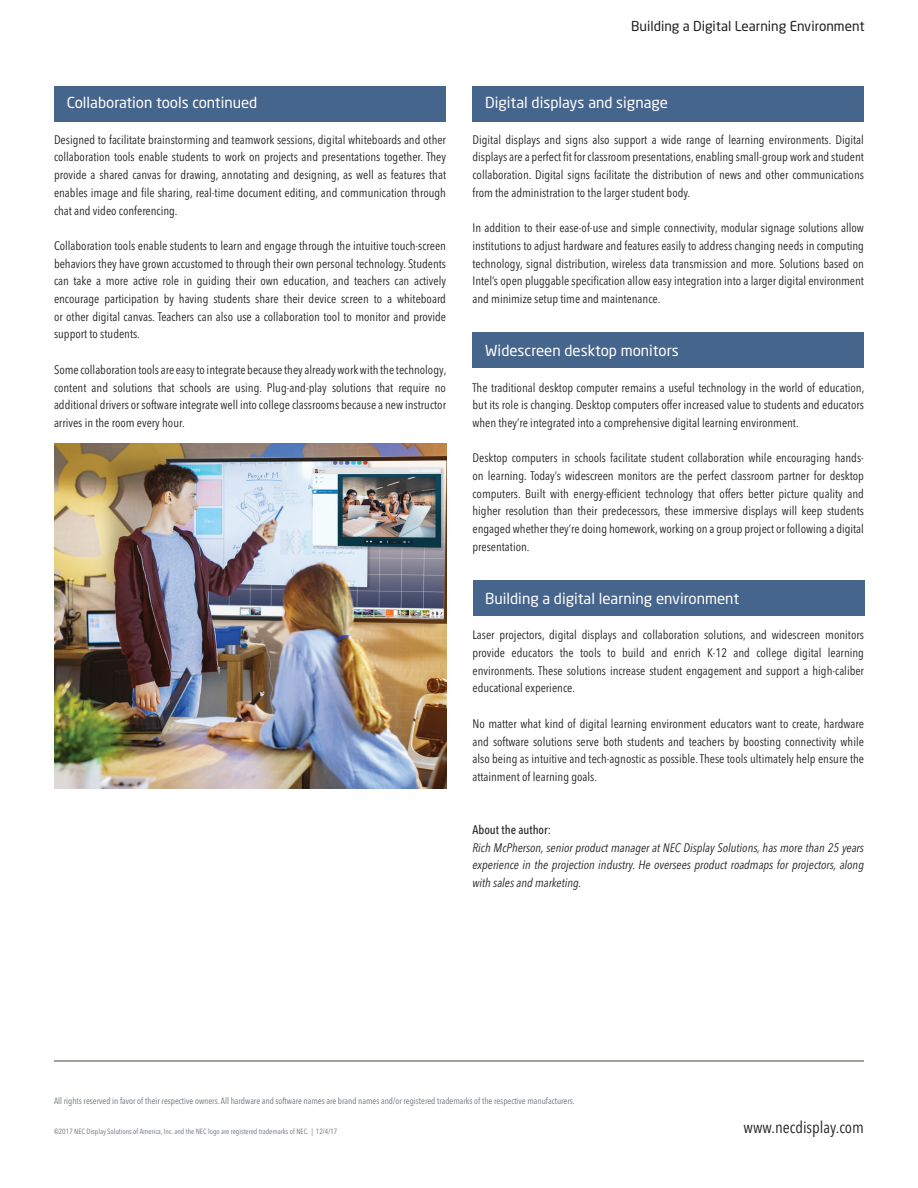
<style>
.page{position:relative;width:918px;height:1188px;background:#fff}
.page>*{position:absolute;margin:0;border:0;box-sizing:border-box;transform-origin:0 0}
.t1{font:condensed 16.5px "Avenir Next LT Pro";color:#231f20}
.t2{font:15px "Neo Sans Std";color:#fff}
.t3{font:13.5px "Neo Sans Std";color:#231f20}
.t4{font:condensed 12.3px/17.7px "Avenir Next LT Pro";color:#231f20;text-align:justify}
.t5{font:italic condensed 12.3px/17.7px "Avenir Next LT Pro";color:#231f20;text-align:justify}
.t6{font:500 condensed 12.3px "Avenir Next LT Pro";color:#231f20}
.t7{font:condensed 9px "Avenir Next LT Pro";color:#687179}
.t8{font:condensed 7.5px "Avenir Next LT Pro";color:#687179}
</style>
<div class="page">
<div style="left:473px;top:581px;width:392px;height:35px;background:#46658c"></div>
<div style="left:472px;top:86px;width:392px;height:36px;background:#46658c"></div>
<div style="left:54px;top:86px;width:392px;height:36px;background:#46658c"></div>
<div style="left:472px;top:332px;width:392px;height:35px;background:#46658c"></div>
<hr style="left:54px;top:1061px;width:810px;height:1px;background:#a69f97">
<img style="left:54px;top:444px;width:393px;height:344px">
<p class="t2" style="left:67px;top:94px;width:192px">Collaboration tools continued</p>
<p class="t4" style="left:54px;top:131px;width:394px">Designed to facilitate brainstorming and teamwork sessions, digital whiteboards and other collaboration tools enable students to work on projects and presentations together. They provide a shared canvas for drawing, annotating and designing, as well as features that enables image and file sharing, real-time document editing, and communication through chat and video conferencing.</p>
<p class="t4" style="left:54px;top:237px;width:394px">Collaboration tools enable students to learn and engage through the intuitive touch-screen behaviors they have grown accustomed to through their own personal technology. Students can take a more active role in guiding their own education, and teachers can actively encourage participation by having students share their device screen to a whiteboard or other digital canvas. Teachers can also use a collaboration tool to monitor and provide support to students.</p>
<p class="t4" style="left:54px;top:361px;width:394px">Some collaboration tools are easy to integrate because they already work with the technology, content and solutions that schools are using. Plug-and-play solutions that require no additional drivers or software integrate well into college classrooms because a new instructor arrives in the room every hour.</p>
<p class="t3" style="left:631px;top:18px;width:235px">Building a Digital Learning Environment</p>
<p class="t2" style="left:485px;top:94px;width:184px">Digital displays and signage</p>
<p class="t4" style="left:472px;top:131px;width:393px">Digital displays and signs also support a wide range of learning environments. Digital displays are a perfect fit for classroom presentations, enabling small-group work and student collaboration. Digital signs facilitate the distribution of news and other communications from the administration to the larger student body.</p>
<p class="t4" style="left:472px;top:219px;width:393px">In addition to their ease-of-use and simple connectivity, modular signage solutions allow institutions to adjust hardware and features easily to address changing needs in computing technology, signal distribution, wireless data transmission and more. Solutions based on Intel’s open pluggable specification allow easy integration into a larger digital environment and minimize setup time and maintenance.</p>
<p class="t2" style="left:485px;top:341px;width:195px">Widescreen desktop monitors</p>
<p class="t4" style="left:472px;top:378px;width:393px">The traditional desktop computer remains a useful technology in the world of education, but its role is changing. Desktop computers offer increased value to students and educators when they’re integrated into a comprehensive digital learning environment.</p>
<p class="t4" style="left:472px;top:449px;width:393px">Desktop computers in schools facilitate student collaboration while encouraging hands&shy;on learning. Today’s widescreen monitors are the perfect classroom partner for desktop computers. Built with energy-efficient technology that offers better picture quality and higher resolution than their predecessors, these immersive displays will keep students engaged whether they’re doing homework, working on a group project or following a digital presentation.</p>
<p class="t2" style="left:485px;top:589px;width:255px">Building a digital learning environment</p>
<p class="t4" style="left:472px;top:626px;width:393px">Laser projectors, digital displays and collaboration solutions, and widescreen monitors provide educators the tools to build and enrich K-12 and college digital learning environments. These solutions increase student engagement and support a high-caliber educational experience.</p>
<p class="t4" style="left:472px;top:715px;width:393px">No matter what kind of digital learning environment educators want to create, hardware and software solutions serve both students and teachers by boosting connectivity while also being as intuitive and tech-agnostic as possible. These tools ultimately help ensure the attainment of learning goals.</p>
<p class="t6" style="left:472px;top:822px;width:80px">About the author:</p>
<p class="t5" style="left:472px;top:839px;width:393px">Rich McPherson, senior product manager at NEC Display Solutions, has more than 25 years experience in the projection industry. He oversees product roadmaps for projectors, along with sales and marketing.</p>
<p class="t7" style="left:54px;top:1095px;width:522px">All rights reserved in favor of their respective owners. All hardware and software names are brand names and/or registered trademarks of the respective manufacturers.</p>
<p class="t8" style="left:54px;top:1127px;width:285px">©2017 NEC Display Solutions of America, Inc. and the NEC logo are registered trademarks of NEC. | 12/4/17</p>
<h1 class="t1" style="left:744px;top:1117px;width:122px">www.necdisplay.com</h1>
</div>
